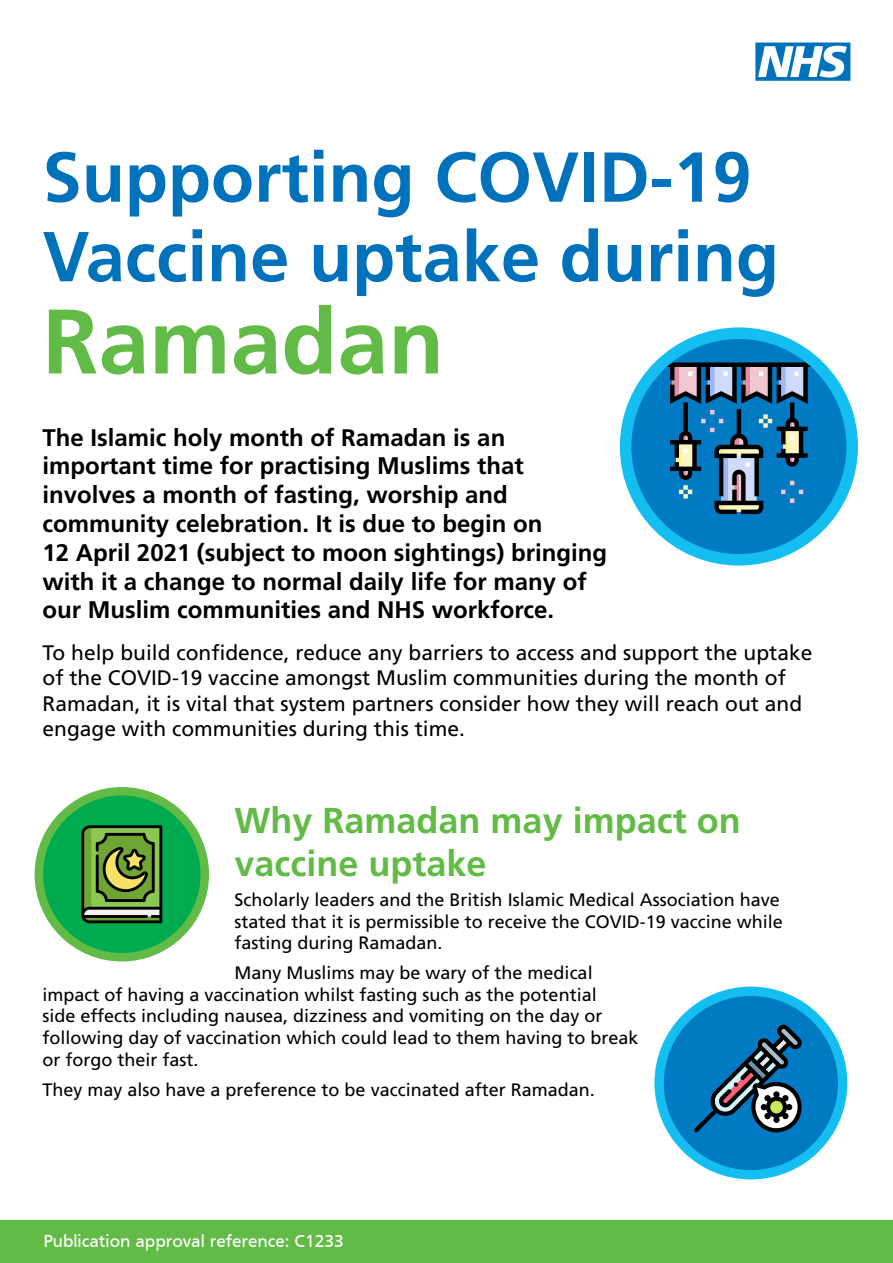
<style>
.page{position:relative;width:893px;height:1263px;background:#fff}
.page>*{position:absolute;margin:0;border:0;box-sizing:border-box;transform-origin:0 0}
.t1{font:700 91.5px "Frutiger";color:#62bb46}
.t2{font:700 70.5px/79.5px "Frutiger";color:#0072bc}
.t3{font:700 36px/43.2px "Frutiger";color:#62bb46}
.t4{font:700 24px/28.8px "Frutiger";color:#000}
.t5{font:21px/25.2px "Frutiger";color:#000}
.t6{font:18px/21.6px "Frutiger";color:#000}
.t7{font:18px "Frutiger";color:#fff}
</style>
<div class="page">
<svg style="left:755px;top:43px;width:95px;height:38px"></svg>
<div style="left:0;top:1220px;width:893px;height:43px;background:#62bb46"></div>
<svg style="left:626px;top:333px;width:226px;height:227px;background:#0385c9"></svg>
<svg style="left:663px;top:362px;width:152px;height:152px;background:#2f709a"></svg>
<div style="left:620px;top:327px;width:238px;height:239px;border:12px solid #15bef0;border-radius:50%"></div>
<div style="left:39px;top:791px;width:166px;height:166px;background:#00ab4f;border-radius:50%"></div>
<svg style="left:81px;top:825px;width:81px;height:98px;background:#607e36"></svg>
<div style="left:35px;top:787px;width:174px;height:174px;border:8px solid #62bb46;border-radius:50%"></div>
<div style="left:659px;top:991px;width:184px;height:184px;background:#007ac2;border-radius:50%"></div>
<svg style="left:694px;top:1025px;width:108px;height:107px"></svg>
<div style="left:654px;top:986px;width:193px;height:193px;border:9px solid #15bef0;border-radius:50%"></div>
<h2 class="t2" style="left:43px;top:138px;width:738px">Supporting COVID-19<br>Vaccine uptake during</h2>
<h1 class="t1" style="left:43px;top:288px;width:403px">Ramadan</h1>
<p class="t4" style="left:43px;top:423px;width:566px">The Islamic holy month of Ramadan is an important time for practising Muslims that involves a month of fasting, worship and community celebration. It is due to begin on<br>12 April 2021 (subject to moon sightings) bringing with it a change to normal daily life for many of our Muslim communities and NHS workforce.</p>
<p class="t5" style="left:43px;top:640px;width:771px">To help build confidence, reduce any barriers to access and support the uptake of the COVID-19 vaccine amongst Muslim communities during the month of Ramadan, it is vital that system partners consider how they will reach out and engage with communities during this time.</p>
<h3 class="t3" style="left:235px;top:799px;width:508px">Why Ramadan may impact on vaccine uptake</h3>
<p class="t6" style="left:235px;top:889px;width:550px">Scholarly leaders and the British Islamic Medical Association have stated that it is permissible to receive the COVID-19 vaccine while fasting during Ramadan.</p>
<p class="t6" style="left:43px;top:962px;width:598px;text-indent:192px">Many Muslims may be wary of the medical impact of having a vaccination whilst fasting such as the potential<br>side effects including nausea, dizziness and vomiting on the day or following day of vaccination which could lead to them having to break or forgo their fast.</p>
<p class="t6" style="left:43px;top:1079px;width:554px">They may also have a preference to be vaccinated after Ramadan.</p>
<p class="t7" style="left:43px;top:1231px;width:302px">Publication approval reference: C1233</p>
</div>
